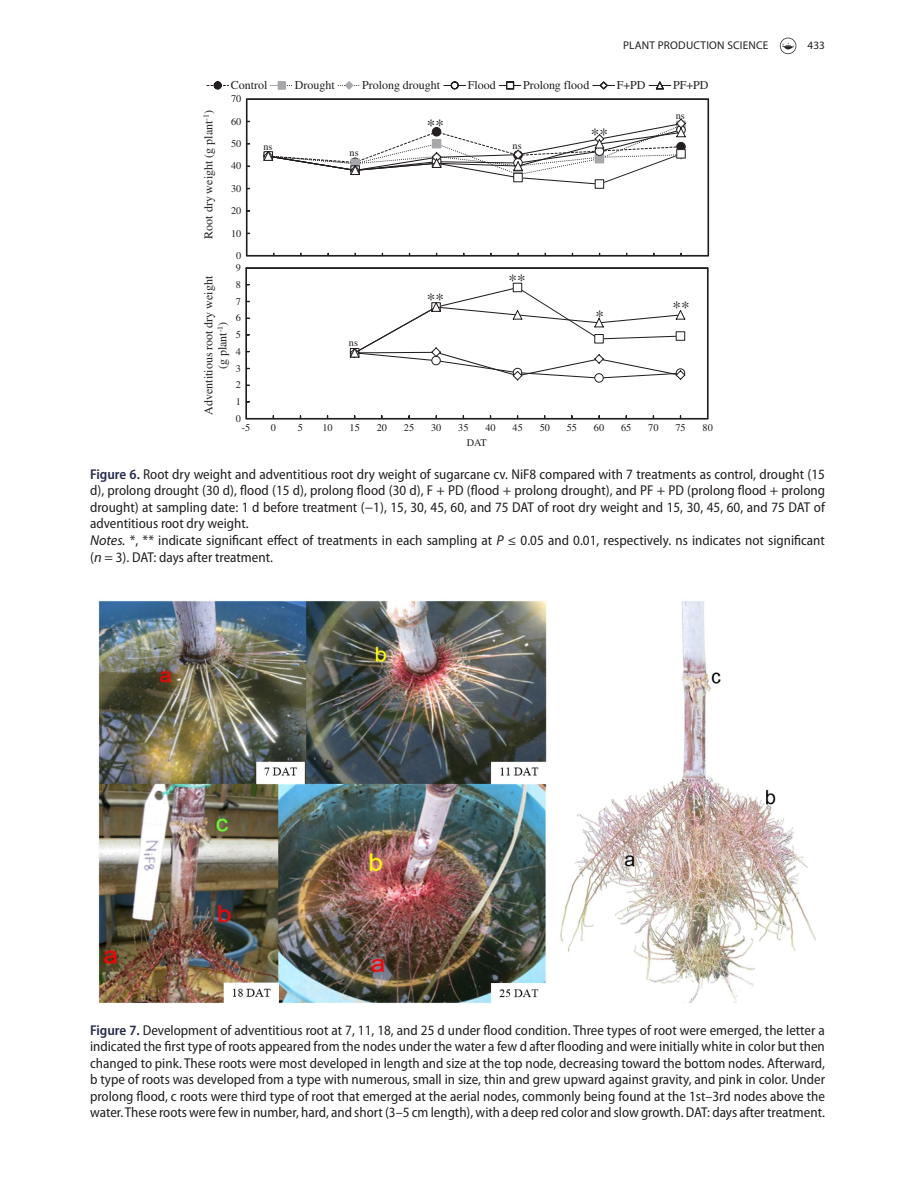
<style>
.page{position:relative;width:915px;height:1191px;background:#fff}
.page>*{position:absolute;margin:0;border:0;box-sizing:border-box;transform-origin:0 0}
.t1{font:17.1px "Times";color:#231f20}
.t2{font:semi-condensed 14.25px/16.5px "Myriad Pro";color:#231f20;text-align:justify}
.t3{font:12px/13.8px "Times";color:#231f20;text-align:center}
.t4{font:11.25px "Myriad Pro";letter-spacing:.02em;color:#231f20}
.t5{font:10.2px "Times";color:#231f20}
.s1{font-weight:600;color:#262c4d}
.s2{font-style:italic;font-stretch:normal}
</style>
<div class="page">
<svg style="left:779px;top:38px;width:17px;height:16px"></svg>
<svg style="left:245px;top:267px;width:463px;height:153px"></svg>
<div style="left:594px;top:373px;width:9px;height:9px;border:1px solid #231f20;border-radius:50%"></div>
<div style="left:513px;top:283px;width:8px;height:9px;background:#fff"></div>
<div style="left:513px;top:283px;width:9px;height:9px;border:1px solid #231f20"></div>
<svg style="left:350px;top:287px;width:335px;height:93px"></svg>
<svg style="left:245px;top:98px;width:464px;height:159px"></svg>
<div style="left:595px;top:180px;width:8px;height:8px;background:#fff"></div>
<svg style="left:263px;top:118px;width:422px;height:67px"></svg>
<svg style="left:206px;top:81px;width:23px;height:9px"></svg>
<svg style="left:270px;top:82px;width:22px;height:7px"></svg>
<svg style="left:337px;top:82px;width:22px;height:7px"></svg>
<svg style="left:443px;top:81px;width:23px;height:9px"></svg>
<svg style="left:498px;top:81px;width:23px;height:9px"></svg>
<svg style="left:592px;top:81px;width:22px;height:9px"></svg>
<svg style="left:648px;top:81px;width:23px;height:9px"></svg>
<img style="left:98px;top:599px;width:718px;height:405px">
<p class="t3" style="left:201px;top:239px;width:130px;rotate:-90deg">Root dry weight (g plant<sup>-1</sup>)</p>
<p class="t4" style="left:622px;top:39px;width:14px">PLANT</p>
<p class="t4" style="left:657px;top:39px;width:14px">PRODUCTION</p>
<p class="t4" style="left:727px;top:39px;width:43px">SCI ENCE</p>
<p class="t4" style="left:807px;top:39px;width:19px">433</p>
<p class="t3" style="left:231px;top:78px;width:38px">Control</p>
<p class="t3" style="left:295px;top:78px;width:41px">Drought</p>
<p class="t3" style="left:362px;top:78px;width:79px">Prolong drought</p>
<p class="t3" style="left:467px;top:78px;width:29px">Flood</p>
<p class="t3" style="left:523px;top:78px;width:68px">Prolong flood</p>
<p class="t3" style="left:616px;top:78px;width:30px">F+PD</p>
<p class="t3" style="left:672px;top:78px;width:37px">PF+PD</p>
<p class="t1" style="left:427px;top:116px;width:19px">**</p>
<p class="t5" style="left:231px;top:93px;width:12px">70</p>
<p class="t5" style="left:675px;top:109px;width:11px">ns</p>
<p class="t5" style="left:231px;top:115px;width:12px">60</p>
<p class="t1" style="left:590px;top:124px;width:19px">**</p>
<p class="t5" style="left:231px;top:138px;width:12px">50</p>
<p class="t5" style="left:231px;top:160px;width:12px">40</p>
<p class="t5" style="left:231px;top:183px;width:12px">30</p>
<p class="t5" style="left:231px;top:205px;width:12px">20</p>
<p class="t5" style="left:231px;top:227px;width:12px">10</p>
<p class="t5" style="left:236px;top:250px;width:7px">0</p>
<p class="t5" style="left:236px;top:262px;width:7px">9</p>
<p class="t5" style="left:263px;top:140px;width:11px">ns</p>
<p class="t5" style="left:512px;top:139px;width:11px">ns</p>
<p class="t5" style="left:349px;top:147px;width:11px">ns</p>
<p class="t3" style="left:201px;top:415px;width:140px;rotate:-90deg">Adventitious root dry weight (g plant<sup>-1</sup>)</p>
<p class="t5" style="left:236px;top:279px;width:7px">8</p>
<p class="t5" style="left:236px;top:295px;width:7px">7</p>
<p class="t5" style="left:236px;top:312px;width:7px">6</p>
<p class="t5" style="left:236px;top:329px;width:7px">5</p>
<p class="t5" style="left:236px;top:346px;width:7px">4</p>
<p class="t5" style="left:236px;top:362px;width:7px">3</p>
<p class="t5" style="left:236px;top:379px;width:7px">2</p>
<p class="t5" style="left:236px;top:396px;width:7px">1</p>
<p class="t5" style="left:236px;top:413px;width:7px">0</p>
<p class="t5" style="left:349px;top:337px;width:11px">ns</p>
<p class="t1" style="left:427px;top:290px;width:19px">**</p>
<p class="t1" style="left:508px;top:271px;width:19px">**</p>
<p class="t1" style="left:595px;top:307px;width:10px">*</p>
<p class="t1" style="left:672px;top:298px;width:19px">**</p>
<p class="t5" style="left:242px;top:422px;width:10px">-5</p>
<p class="t5" style="left:271px;top:422px;width:7px">0</p>
<p class="t5" style="left:298px;top:422px;width:7px">5</p>
<p class="t5" style="left:322px;top:422px;width:12px">10</p>
<p class="t5" style="left:349px;top:422px;width:12px">15</p>
<p class="t5" style="left:376px;top:422px;width:12px">20</p>
<p class="t5" style="left:404px;top:422px;width:12px">25</p>
<p class="t5" style="left:431px;top:422px;width:12px">30</p>
<p class="t5" style="left:458px;top:422px;width:12px">35</p>
<p class="t5" style="left:485px;top:422px;width:12px">40</p>
<p class="t5" style="left:512px;top:422px;width:12px">45</p>
<p class="t5" style="left:539px;top:422px;width:12px">50</p>
<p class="t5" style="left:566px;top:422px;width:12px">55</p>
<p class="t5" style="left:593px;top:422px;width:12px">60</p>
<p class="t5" style="left:621px;top:422px;width:12px">65</p>
<p class="t5" style="left:648px;top:422px;width:12px">70</p>
<p class="t5" style="left:675px;top:422px;width:12px">75</p>
<p class="t5" style="left:702px;top:422px;width:12px">80</p>
<p class="t5" style="left:466px;top:437px;width:21px">DAT</p>
<p class="t2" style="left:90px;top:466px;width:736px"><span class="s1">Figure 6.</span> Root dry weight and adventitious root dry weight of sugarcane cv. NiF8 compared with 7 treatments as control, drought (15 d), prolong drought (30 d), flood (15 d), prolong flood (30 d), F + PD (flood + prolong drought), and PF + PD (prolong flood + prolong drought) at sampling date: 1 d before treatment (−1), 15, 30, 45, 60, and 75 DAT</p>
<p class="t2" style="left:537px;top:499px;width:259px">of root dry weight and 15, 30, 45, 60, and 75 DAT</p>
<p class="t2" style="left:813px;top:499px;width:13px">of</p>
<p class="t2" style="left:90px;top:515px;width:736px;text-align:left">adventitious root dry weight.<br><span class="s2">Notes.</span> *, ** indicate significant effect of treatments in each sampling at <span class="s2">P</span> ≤ 0.05 and 0.01, respectively. ns indicates not significant (<span class="s2">n</span> = 3). DAT: days after treatment.</p>
<p class="t2" style="left:90px;top:1022px;width:736px"><span class="s1">Figure 7.</span> Development of adventitious root at 7, 11, 18, and 25 d under flood condition. Three types of root were emerged, the letter a indicated the first type of roots appeared from the nodes under the water a few d after flooding and were initially white in color but then changed to pink. These roots were most developed in length and size at the top node, decreasing toward the bottom nodes. Afterward, b type of roots was developed from a type with numerous, small in size, thin and grew upward against gravity, and pink in color. Under prolong flood, c roots were third type of root that emerged at the aerial nodes, commonly being found at the 1st–3rd nodes above the water. These roots were few in number, hard, and short (3–5 cm length), with a deep red color and slow growth. DAT: days after treatment.</p>
</div>
